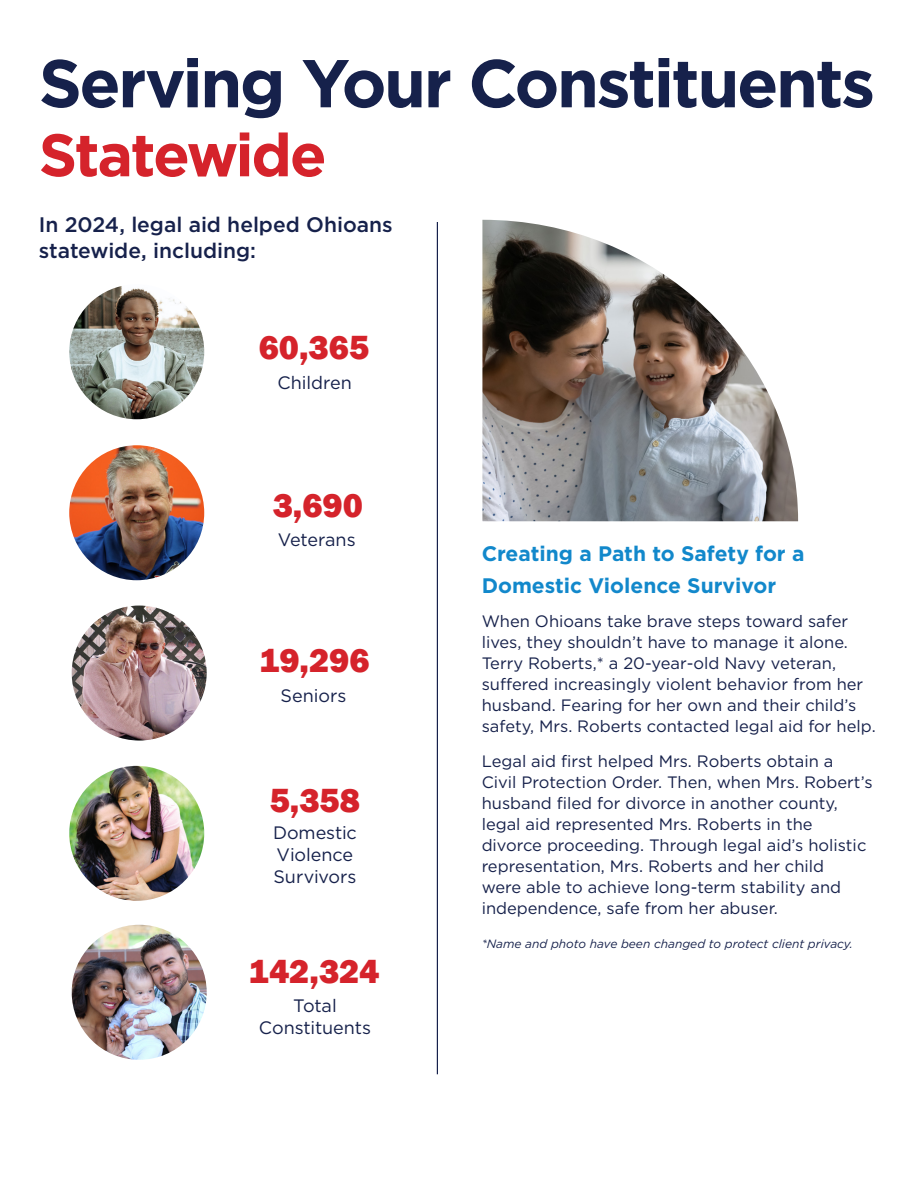
<style>
.page{position:relative;width:918px;height:1188px;background:#fff}
.page>*{position:absolute;margin:0;border:0;box-sizing:border-box;transform-origin:0 0}
.Paragraph_Style_1_SMALLER{font:700 67.5px "Gotham HTF";letter-spacing:-.035em;color:#16214b}
.Paragraph_Style_1_SMALLER-2{font:700 60px "Gotham HTF";letter-spacing:-.04em;color:#d5232b}
.t1{font:800 34.5px "Franklin Gothic";color:#d5232b}
.t2{font:700 21px/31.5px "Gotham HTF";color:#1288cb}
.Paragraph_Style_1_SMALLER-3{font:500 21px/25.2px "Gotham HTF";color:#16214b}
.Paragraph_Style_1_SMALLER-4{font:18px/21.6px "Gotham HTF";letter-spacing:-.005em;color:#16214b}
.t3{font:16.5px/21px "Gotham HTF";color:#16214b}
.t4{font:italic 12px "Gotham HTF";color:#16214b}
</style>
<div class="page">
<hr style="left:437px;top:222px;width:1px;height:852px;background:#16214b">
<img style="left:482px;top:220px;width:316px;height:301px">
<img style="left:69px;top:284px;width:135px;height:135px;border-radius:68px">
<img style="left:69px;top:445px;width:135px;height:135px;border-radius:68px">
<img style="left:72px;top:606px;width:135px;height:135px;border-radius:68px">
<img style="left:69px;top:766px;width:135px;height:135px;border-radius:67px">
<img style="left:72px;top:925px;width:135px;height:135px;border-radius:67px">
<p class="Paragraph_Style_1_SMALLER" style="left:39px;top:44px;width:838px">Serving Your Constituents</p>
<p class="Paragraph_Style_1_SMALLER-2" style="left:39px;top:120px;width:289px">Statewide</p>
<p class="Paragraph_Style_1_SMALLER-3" style="left:39px;top:212px;width:355px">In 2024, legal aid helped Ohioans statewide, including:</p>
<p class="t1" style="left:259px;top:325px;width:112px">60,365</p>
<p class="Paragraph_Style_1_SMALLER-4" style="left:278px;top:371px;width:76px">Children</p>
<p class="t1" style="left:273px;top:483px;width:92px">3,690</p>
<p class="Paragraph_Style_1_SMALLER-4" style="left:278px;top:529px;width:79px">Veterans</p>
<p class="t1" style="left:259px;top:638px;width:112px">19,296</p>
<p class="Paragraph_Style_1_SMALLER-4" style="left:281px;top:685px;width:67px">Seniors</p>
<p class="t1" style="left:270px;top:778px;width:92px">5,358</p>
<p class="Paragraph_Style_1_SMALLER-4" style="left:273px;top:822px;width:85px">Domestic<br>Violence<br>Survivors</p>
<p class="t1" style="left:249px;top:949px;width:133px">142,324</p>
<p class="Paragraph_Style_1_SMALLER-4" style="left:259px;top:994px;width:114px;text-align:center">Total<br>Constituents</p>
<p class="t2" style="left:482px;top:537px;width:324px">Creating a Path to Safety for a<br>Domestic Violence Survivor</p>
<p class="t3" style="left:482px;top:610px;width:396px">When Ohioans take brave steps toward safer lives, they shouldn’t have to manage it alone.<br>Terry Roberts,* a 20-year-old Navy veteran, suffered increasingly violent behavior from her husband. Fearing for her own and their child’s safety, Mrs. Roberts contacted legal aid for help.</p>
<p class="t3" style="left:482px;top:750px;width:392px">Legal aid first helped Mrs. Roberts obtain a<br>Civil Protection Order. Then, when Mrs. Robert’s husband filed for divorce in another county, legal aid represented Mrs. Roberts in the divorce proceeding. Through legal aid’s holistic representation, Mrs. Roberts and her child<br>were able to achieve long-term stability and independence, safe from her abuser.</p>
<p class="t4" style="left:482px;top:937px;width:373px">*Name and photo have been changed to protect client privacy.</p>
</div>
